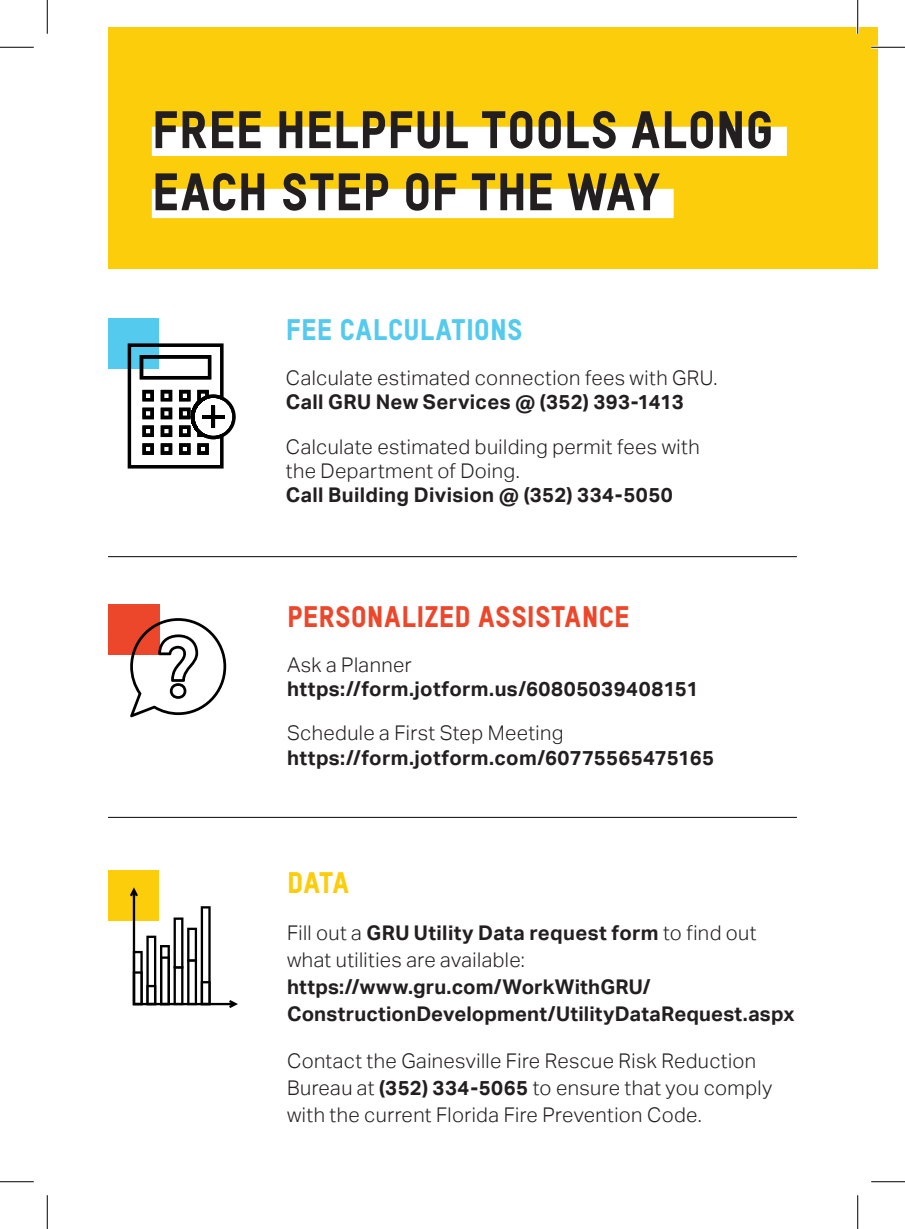
<style>
.page{position:relative;width:905px;height:1229px;background:#fff}
.page>*{position:absolute;margin:0;border:0;box-sizing:border-box;transform-origin:0 0}
.MEd_Intro{font:51.75px/62.1px "TSTAR Headline";color:#231f20}
.MEd_Intro-2{font:29.25px "TSTAR Headline";letter-spacing:.01em;color:#ed472b}
.MEd_Intro-3{font:29.25px "TSTAR Headline";letter-spacing:.01em;color:#53caee}
.MEd_Intro-4{font:29.25px "TSTAR Headline";color:#fccd0a}
.Body{font:300 20.25px/24.3px "Aktiv Grotesk";letter-spacing:.02em;color:#231f20}
.Body-2{font:700 20.25px/27px "Aktiv Grotesk";letter-spacing:.015em;color:#231f20}
.s1{font-weight:700}
.s2{font-weight:300}
</style>
<div class="page">
<div style="left:108px;top:27px;width:770px;height:242px;background:#fccd0a"></div>
<div style="left:152px;top:127px;width:634px;height:29px;background:#fff"></div>
<div style="left:152px;top:189px;width:521px;height:29px;background:#fff"></div>
<div style="left:108px;top:318px;width:51px;height:50px;background:#53caee"></div>
<svg style="left:128px;top:343px;width:108px;height:125px"></svg>
<hr style="left:212px;top:406px;width:3px;height:22px;background:#000">
<hr style="left:202px;top:415px;width:22px;height:3px;background:#000">
<hr style="left:108px;top:556px;width:688px;height:1px;background:#231f20">
<hr style="left:108px;top:817px;width:688px;height:1px;background:#231f20">
<div style="left:108px;top:870px;width:51px;height:50px;background:#fccd0a"></div>
<svg style="left:130px;top:887px;width:108px;height:121px"></svg>
<div style="left:108px;top:604px;width:52px;height:51px;background:#ed472b"></div>
<svg style="left:130px;top:618px;width:96px;height:99px"></svg>
<hr style="left:871px;top:46px;width:33px;height:3px;background:#fff">
<hr style="left:856px;top:0;width:3px;height:34px;background:#fff">
<hr style="left:0;top:47px;width:34px;height:1px;background:#000">
<hr style="left:871px;top:47px;width:33px;height:1px;background:#000">
<hr style="left:0;top:1181px;width:34px;height:1px;background:#000">
<hr style="left:871px;top:1181px;width:33px;height:1px;background:#000">
<hr style="left:47px;top:0;width:1px;height:34px;background:#000">
<hr style="left:47px;top:1195px;width:1px;height:33px;background:#000">
<hr style="left:857px;top:0;width:1px;height:34px;background:#000">
<hr style="left:857px;top:1195px;width:1px;height:33px;background:#000">
<p class="MEd_Intro" style="left:152px;top:97px;width:623px">FREE HELPFUL TOOLS ALONG<br>EACH STEP OF THE WAY</p>
<p class="MEd_Intro-3" style="left:286px;top:312px;width:238px">FEE CALCULATIONS</p>
<p class="Body" style="left:286px;top:366px;width:433px">Calculate estimated connection fees with GRU.<br><span class="s1">Call GRU New Services @ (352) 393-1413</span></p>
<p class="Body" style="left:286px;top:434px;width:415px">Calculate estimated building permit fees with the Department of Doing.<br><span class="s1">Call Building Division @ (352) 334-5050</span></p>
<p class="MEd_Intro-2" style="left:287px;top:598px;width:344px">PERSONALIZED ASSISTANCE</p>
<p class="Body-2" style="left:287px;top:652px;width:413px;line-height:24.3px"><span class="s2">Ask a Planner </span>https://form.jotform.us/60805039408151</p>
<p class="Body-2" style="left:287px;top:721px;width:428px;line-height:24.3px"><span class="s2">Schedule a First Step Meeting </span>https://form.jotform.com/60775565475165</p>
<p class="MEd_Intro-4" style="left:287px;top:864px;width:64px">DATA</p>
<p class="Body-2" style="left:287px;top:919px;width:509px"><span class="s2">Fill out a</span> GRU Utility Data request form <span class="s2">to find out what utilities are available: </span>https://www.gru.com/WorkWithGRU/ ConstructionDevelopment/UtilityDataRequest.aspx</p>
<p class="Body" style="left:287px;top:1047px;width:487px;line-height:27px">Contact the Gainesville Fire Rescue Risk Reduction<br>Bureau at <span class="s1">(352) 334-5065</span> to ensure that you comply with the current Florida Fire Prevention Code.</p>
</div>
